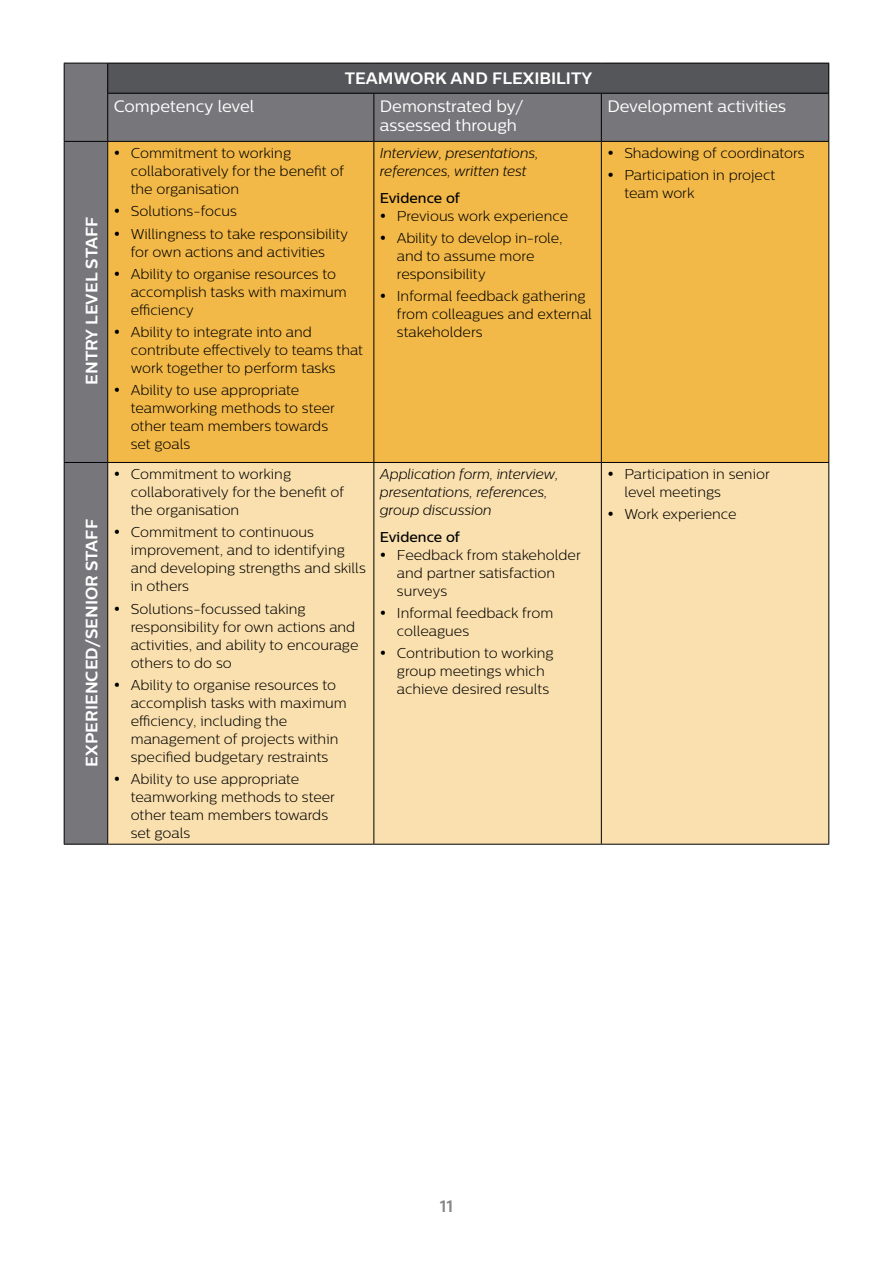
<style>
.page{position:relative;width:893px;height:1263px;background:#fff}
.page>*{position:absolute;margin:0;border:0;box-sizing:border-box;transform-origin:0 0}
.t1{font:16.5px/19.8px "Centrale Sans";color:#fff}
.t2{font:700 16.5px "Centrale Sans";color:#fff}
.t3{font:700 16.5px "Centrale Sans";color:#878787}
.t4{font:300 14.25px/18px "Centrale Sans";color:#000}
.t5{font:italic 300 14.25px/18px "Centrale Sans";letter-spacing:-.01em;color:#000}
.t6{font:500 14.25px "Centrale Sans";color:#000}
</style>
<div class="page">
<div style="left:65px;top:64px;width:763px;height:780px;background:#77777b"></div>
<div style="left:108px;top:63px;width:721px;height:30px;background:#55565a"></div>
<div style="left:108px;top:142px;width:720px;height:320px;background:#f3b948"></div>
<div style="left:108px;top:463px;width:720px;height:381px;background:#fae0ae"></div>
<hr style="left:64px;top:63px;width:44px;height:1px;background:#000">
<hr style="left:64px;top:63px;width:1px;height:30px;background:#000">
<hr style="left:108px;top:63px;width:266px;height:1px;background:#000">
<hr style="left:107px;top:63px;width:1px;height:30px;background:#000">
<hr style="left:374px;top:63px;width:227px;height:1px;background:#000">
<hr style="left:601px;top:63px;width:228px;height:1px;background:#000">
<hr style="left:828px;top:63px;width:1px;height:30px;background:#000">
<hr style="left:64px;top:93px;width:1px;height:48px;background:#000">
<hr style="left:107px;top:93px;width:267px;height:1px;background:#000">
<hr style="left:107px;top:94px;width:1px;height:47px;background:#000">
<hr style="left:374px;top:93px;width:227px;height:1px;background:#000">
<hr style="left:373px;top:94px;width:1px;height:47px;background:#000">
<hr style="left:601px;top:93px;width:228px;height:1px;background:#000">
<hr style="left:601px;top:94px;width:1px;height:47px;background:#000">
<hr style="left:828px;top:94px;width:1px;height:47px;background:#000">
<hr style="left:64px;top:141px;width:44px;height:1px;background:#000">
<hr style="left:64px;top:142px;width:1px;height:320px;background:#000">
<hr style="left:108px;top:141px;width:266px;height:1px;background:#000">
<hr style="left:107px;top:142px;width:1px;height:320px;background:#000">
<hr style="left:374px;top:141px;width:227px;height:1px;background:#000">
<hr style="left:373px;top:142px;width:1px;height:320px;background:#000">
<hr style="left:601px;top:141px;width:228px;height:1px;background:#000">
<hr style="left:601px;top:142px;width:1px;height:320px;background:#000">
<hr style="left:828px;top:142px;width:1px;height:320px;background:#000">
<hr style="left:64px;top:462px;width:44px;height:1px;background:#000">
<hr style="left:64px;top:463px;width:1px;height:381px;background:#000">
<hr style="left:108px;top:462px;width:266px;height:1px;background:#000">
<hr style="left:107px;top:463px;width:1px;height:381px;background:#000">
<hr style="left:374px;top:462px;width:227px;height:1px;background:#000">
<hr style="left:373px;top:463px;width:1px;height:381px;background:#000">
<hr style="left:601px;top:462px;width:228px;height:1px;background:#000">
<hr style="left:601px;top:463px;width:1px;height:381px;background:#000">
<hr style="left:828px;top:463px;width:1px;height:381px;background:#000">
<hr style="left:64px;top:844px;width:44px;height:1px;background:#000">
<hr style="left:108px;top:844px;width:266px;height:1px;background:#000">
<hr style="left:374px;top:844px;width:227px;height:1px;background:#000">
<hr style="left:601px;top:844px;width:228px;height:1px;background:#000">
<p class="t2" style="left:82px;top:385px;width:169px;rotate:-90deg">ENTRY LEVEL STAFF</p>
<p class="t2" style="left:82px;top:767px;width:249px;rotate:-90deg">EXPERIENCED/SENIOR STAFF</p>
<p class="t2" style="left:345px;top:69px;width:249px">TEAMWORK AND FLEXIBILITY</p>
<p class="t1" style="left:114px;top:96px;width:142px">Competency level</p>
<p class="t1" style="left:380px;top:96px;width:145px">Demonstrated by/ assessed through</p>
<p class="t1" style="left:607px;top:96px;width:180px">Development activities</p>
<p class="t4" style="left:131px;top:144px;width:215px;text-indent:-17px">• Commitment to working collaboratively for the benefit of the organisation</p>
<p class="t4" style="left:114px;top:202px;width:125px">• Solutions-focus</p>
<p class="t4" style="left:114px;top:224px;width:236px;text-align:center">• Willingness to take responsibility for own actions and activities</p>
<p class="t4" style="left:131px;top:265px;width:218px;text-indent:-17px">• Ability to organise resources to accomplish tasks with maximum efficiency</p>
<p class="t4" style="left:131px;top:323px;width:234px;text-indent:-17px">• Ability to integrate into and contribute effectively to teams that work together to perform tasks</p>
<p class="t4" style="left:131px;top:381px;width:206px;text-indent:-17px">• Ability to use appropriate teamworking methods to steer other team members towards set goals</p>
<p class="t4" style="left:607px;top:144px;width:199px">• Shadowing of coordinators</p>
<p class="t4" style="left:624px;top:166px;width:152px;text-indent:-17px">• Participation in project team work</p>
<p class="t5" style="left:380px;top:144px;width:160px">Interview, presentations, references, written test</p>
<p class="t6" style="left:380px;top:189px;width:82px">Evidence of</p>
<p class="t4" style="left:380px;top:206px;width:190px">• Previous work experience</p>
<p class="t4" style="left:397px;top:229px;width:167px;text-indent:-17px">• Ability to develop in-role, and to assume more responsibility</p>
<p class="t4" style="left:397px;top:287px;width:197px;text-indent:-17px">• Informal feedback gathering from colleagues and external stakeholders</p>
<p class="t4" style="left:131px;top:465px;width:215px;text-indent:-17px">• Commitment to working collaboratively for the benefit of the organisation</p>
<p class="t4" style="left:131px;top:523px;width:237px;text-indent:-17px">• Commitment to continuous improvement, and to identifying and developing strengths and skills in others</p>
<p class="t4" style="left:131px;top:599px;width:229px;text-indent:-17px">• Solutions-focussed taking responsibility for own actions and activities, and ability to encourage others to do so</p>
<p class="t4" style="left:131px;top:676px;width:218px;text-indent:-17px">• Ability to organise resources to accomplish tasks with maximum efficiency, including the management of projects within specified budgetary restraints</p>
<p class="t4" style="left:131px;top:770px;width:206px;text-indent:-17px">• Ability to use appropriate teamworking methods to steer other team members towards set goals</p>
<p class="t5" style="left:380px;top:465px;width:180px">Application form, interview, presentations, references, group discussion</p>
<p class="t6" style="left:380px;top:528px;width:82px">Evidence of</p>
<p class="t4" style="left:397px;top:545px;width:185px;text-indent:-17px">• Feedback from stakeholder and partner satisfaction surveys</p>
<p class="t4" style="left:397px;top:604px;width:158px;text-indent:-17px">• Informal feedback from colleagues</p>
<p class="t4" style="left:397px;top:644px;width:158px;text-indent:-17px">• Contribution to working group meetings which achieve desired results</p>
<p class="t4" style="left:624px;top:465px;width:147px;text-indent:-17px">• Participation in senior level meetings</p>
<p class="t4" style="left:607px;top:505px;width:131px">• Work experience</p>
<p class="t3" style="left:440px;top:1196px;width:15px">11</p>
</div>
